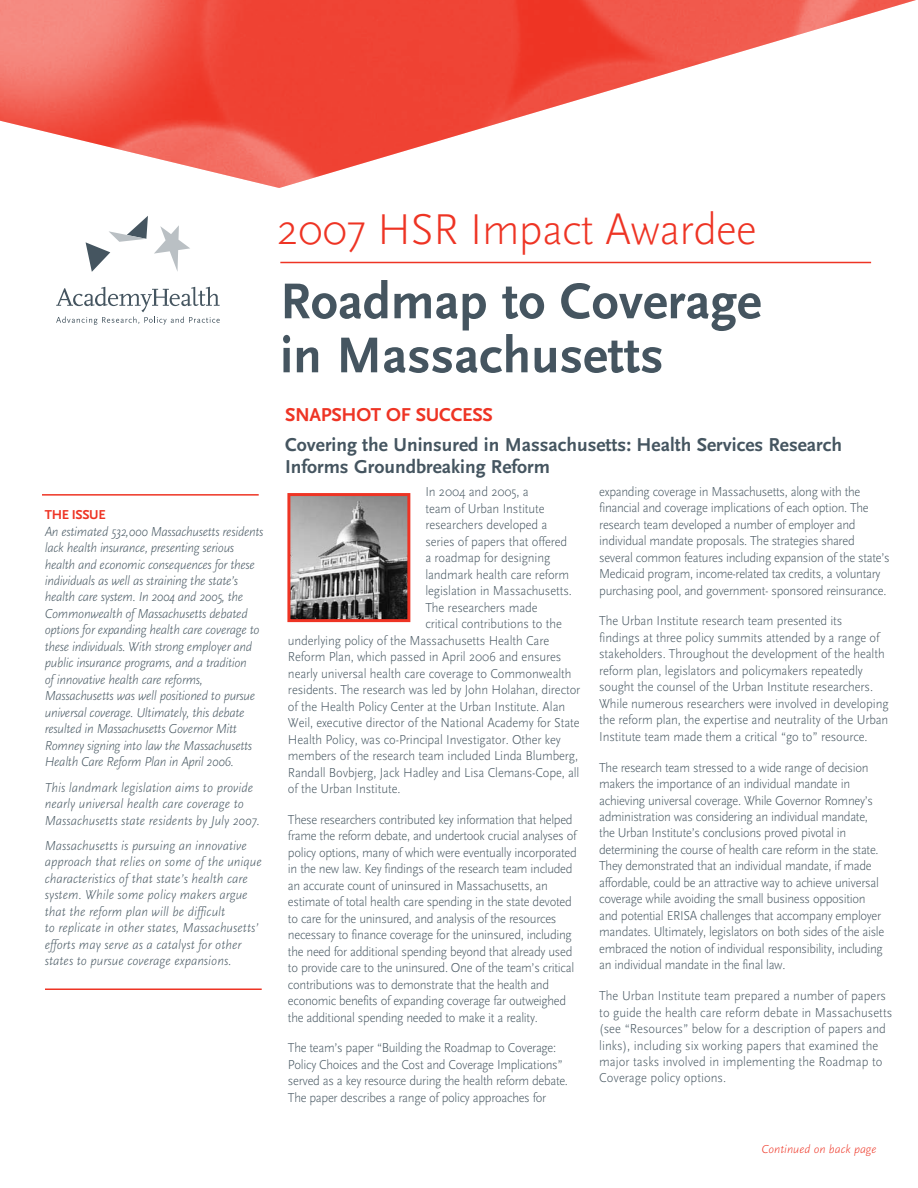
<style>
.page{position:relative;width:918px;height:1188px;background:#fff}
.page>*{position:absolute;margin:0;border:0;box-sizing:border-box;transform-origin:0 0}
.t1{font:700 52.5px/54px "Scala Sans LF";color:#455560}
.t2{font:300 45px "Scala Sans";letter-spacing:-.015em;color:#ee3424}
.t3{font:700 19.5px/22.5px "Scala Sans LF";color:#455560}
.t4{font:700 19.5px "Scala Sans";letter-spacing:-.015em;color:#ee3424}
.t5{font:300 13.5px/16.5px "Scala Sans";letter-spacing:-.025em;color:#455560;scale:.95 1}
.t6{font:italic 300 13.5px/16.5px "Scala Sans";letter-spacing:-.025em;color:#455560;scale:.95 1}
.t7{font:italic 300 13.5px/16.5px "Scala Sans";color:#455560;scale:.95 1}
.t8{font:300 13.5px/16.5px "Scala Sans";color:#455560;scale:.95 1}
.t9{font:700 13.5px "Scala Sans";color:#ee3424}
.t10{font:italic 300 12px "Scala Sans";color:#ee3424}
</style>
<div class="page">
<img style="left:291px;top:497px;width:115px;height:121px">
<div style="left:287px;top:493px;width:123px;height:129px;border:3px solid #ee3424"></div>
<img style="left:0;top:0;width:916px;height:188px">
<hr style="left:42px;top:494px;width:217px;height:2px;background:#ee3424">
<hr style="left:280px;top:262px;width:591px;height:1px;background:#ee3424">
<svg style="left:56px;top:287px;width:164px;height:38px"></svg>
<svg style="left:86px;top:216px;width:62px;height:56px"></svg>
<svg style="left:154px;top:225px;width:36px;height:46px"></svg>
<hr style="left:45px;top:988px;width:217px;height:2px;background:#ee3424">
<p class="t9" style="left:45px;top:507px;width:7px">THE</p>
<p class="t9" style="left:72px;top:507px;width:26px">ISSUE</p>
<p class="t6" style="left:45px;top:523px;width:232px">An estimated 532,000 Massachusetts residents lack health insurance, presenting serious health and economic consequences for these individuals as well as straining the state’s health care system. In 2004 and 2005, the Commonwealth of Massachusetts debated options for expanding health care coverage to these individuals. With strong employer and public insurance programs, and a tradition<br>of innovative health care reforms, Massachusetts was well positioned to pursue universal coverage. Ultimately, this debate resulted in Massachusetts Governor Mitt Romney signing into law the Massachusetts Health Care Reform Plan in April 2006.</p>
<p class="t7" style="left:45px;top:779px;width:228px">This landmark legislation aims to provide nearly universal health care coverage to<br>Massachusetts state residents by July 2007.</p>
<p class="t7" style="left:45px;top:837px;width:230px">Massachusetts is pursuing an innovative approach that relies on some of the unique characteristics of that state’s health care system. While some policy makers argue that the reform plan will be difficult<br>to replicate in other states, Massachusetts’ efforts may serve as a catalyst for other states to pursue coverage expansions.</p>
<h2 class="t2" style="left:277px;top:205px;width:481px">2007 HSR Impact Awardee</h2>
<h1 class="t1" style="left:280px;top:276px;width:483px">Roadmap to Coverage in Massachusetts</h1>
<h3 class="t4" style="left:285px;top:404px;width:199px">SNAPSHOT OF SUCCESS</h3>
<h3 class="t3" style="left:285px;top:434px;width:559px">Covering the Uninsured in Massachusetts: Health Services Research<br>Informs Groundbreaking Reform</h3>
<p class="t5" style="left:425px;top:484px;width:110px">In 2004 and 2005, a</p>
<p class="t5" style="left:425px;top:500px;width:127px">team of Urban Institute</p>
<p class="t5" style="left:425px;top:517px;width:130px">researchers developed a</p>
<p class="t5" style="left:425px;top:533px;width:151px">series of papers that offered</p>
<p class="t5" style="left:425px;top:550px;width:133px">a roadmap for designing</p>
<p class="t5" style="left:425px;top:566px;width:153px">landmark health care reform</p>
<p class="t5" style="left:425px;top:583px;width:156px">legislation in Massachusetts.</p>
<p class="t5" style="left:425px;top:599px;width:120px">The researchers made</p>
<p class="t5" style="left:425px;top:616px;width:145px">critical contributions to the</p>
<p class="t5" style="left:288px;top:632px;width:277px">underlying policy of the Massachusetts Health Care</p>
<p class="t5" style="left:288px;top:649px;width:289px">Reform Plan, which passed in April 2006 and ensures</p>
<p class="t5" style="left:288px;top:665px;width:300px">nearly universal health care coverage to Commonwealth</p>
<p class="t5" style="left:288px;top:682px;width:309px">residents. The research was led by John Holahan, director</p>
<p class="t5" style="left:288px;top:698px;width:293px">of the Health Policy Center at the Urban Institute. Alan</p>
<p class="t5" style="left:288px;top:715px;width:309px">Weil, executive director of the National Academy for State</p>
<p class="t5" style="left:288px;top:731px;width:289px">Health Policy, was co-Principal Investigator. Other key</p>
<p class="t5" style="left:288px;top:748px;width:307px">members of the research team included Linda Blumberg,</p>
<p class="t5" style="left:288px;top:764px;width:308px">Randall Bovbjerg, Jack Hadley and Lisa Clemans-Cope, all</p>
<p class="t5" style="left:288px;top:781px;width:120px">of the Urban Institute.</p>
<p class="t5" style="left:288px;top:811px;width:305px">These researchers contributed key information that helped frame the reform debate, and undertook crucial analyses of policy options, many of which were eventually incorporated in the new law. Key findings of the research team included an accurate count of uninsured in Massachusetts, an estimate of total health care spending in the state devoted to care for the uninsured, and analysis of the resources necessary to finance coverage for the uninsured, including the need for additional spending beyond that already used to provide care to the uninsured. One of the team’s critical contributions was to demonstrate that the health and economic benefits of expanding coverage far outweighed the additional spending needed to make it a reality.</p>
<p class="t5" style="left:288px;top:1040px;width:296px">The team’s paper “Building the Roadmap to Coverage:<br>Policy Choices and the Cost and Coverage Implications” served as a key resource during the health reform debate.<br>The paper describes a range of policy approaches for</p>
<p class="t5" style="left:599px;top:484px;width:307px">expanding coverage in Massachusetts, along with the financial and coverage implications of each option. The research team developed a number of employer and individual mandate proposals. The strategies shared several common features including expansion of the state’s Medicaid program, income-related tax credits, a voluntary purchasing pool, and government- sponsored reinsurance.</p>
<p class="t5" style="left:599px;top:613px;width:306px">The Urban Institute research team presented its<br>findings at three policy summits attended by a range of stakeholders. Throughout the development of the health reform plan, legislators and policymakers repeatedly sought the counsel of the Urban Institute researchers.<br>While numerous researchers were involved in developing the reform plan, the expertise and neutrality of the Urban Institute team made them a critical “go to” resource.</p>
<p class="t5" style="left:599px;top:759px;width:302px">The research team stressed to a wide range of decision makers the importance of an individual mandate in achieving universal coverage. While Governor Romney’s administration was considering an individual mandate, the Urban Institute’s conclusions proved pivotal in determining the course of health care reform in the state.<br>They demonstrated that an individual mandate, if made affordable, could be an attractive way to achieve universal coverage while avoiding the small business opposition and potential ERISA challenges that accompany employer mandates. Ultimately, legislators on both sides of the aisle embraced the notion of individual responsibility, including an individual mandate in the final law.</p>
<p class="t8" style="left:599px;top:988px;width:310px">The Urban Institute team prepared a number of papers to guide the health care reform debate in Massachusetts (see “Resources” below for a description of papers and links), including six working papers that examined the major tasks involved in implementing the Roadmap to Coverage policy options.</p>
<p class="t10" style="left:762px;top:1143px;width:116px">Continued on back page</p>
</div>
